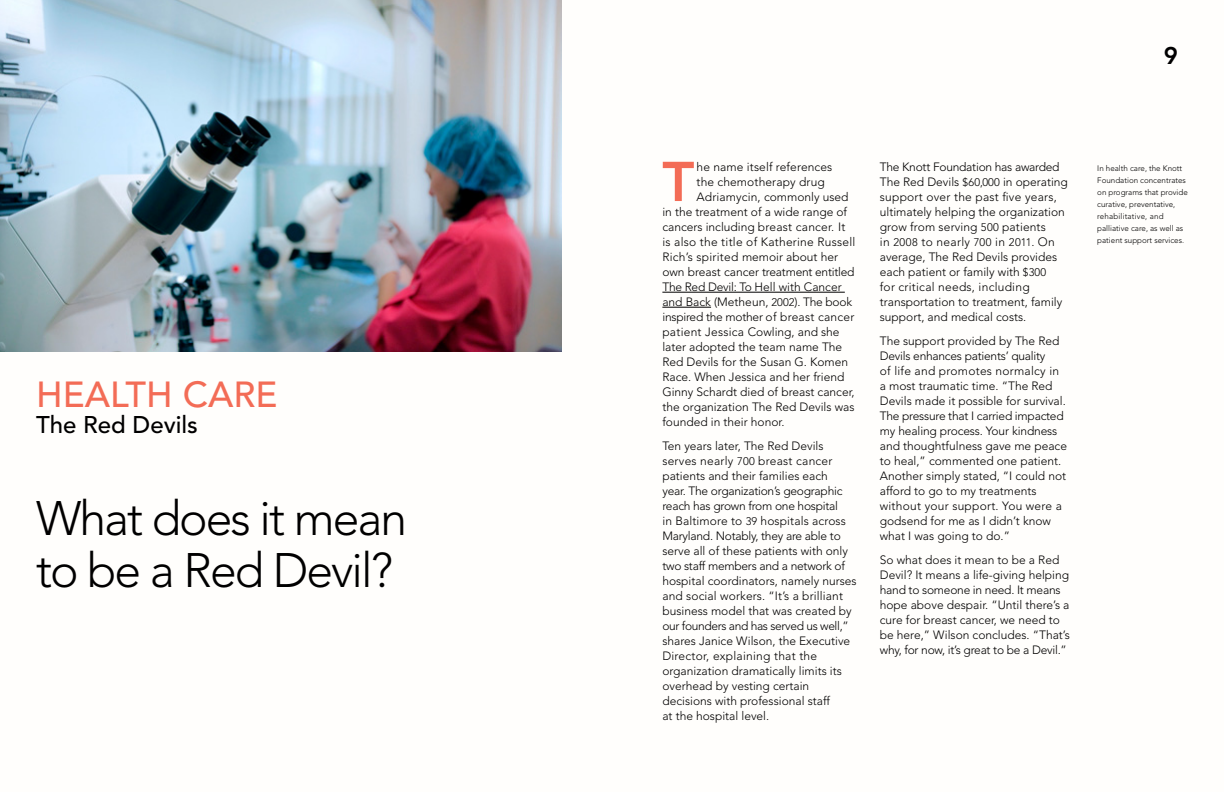
<style>
.page{position:relative;width:1224px;height:792px;background:#fff}
.page>*{position:absolute;margin:0;border:0;box-sizing:border-box;transform-origin:0 0}
.t1{font:800 55.4px "Avenir LT Std";color:#f36c56}
.t2{font:300 48px/52px "Avenir LT Std";letter-spacing:-.04em;color:#000}
.t3{font:500 36px "Avenir LT Std";color:#f36c56}
.t4{font:500 24px "Avenir LT Std";color:#000}
.t5{font:800 24px "Avenir LT Std";color:#000}
.t6{font:300 12px/15px "Avenir LT Std";color:#000}
.t7{font:300 12px "Avenir LT Std";letter-spacing:-.02em;color:#000}
.t8{font:300 12px "Avenir LT Std";letter-spacing:.02em;color:#000}
.t9{font:300 8px/12px "Avenir LT Std";color:#000}
.s1{font-size:11px}
</style>
<div class="page">
<img style="left:0;top:0;width:562px;height:351px">
<hr style="left:662px;top:292px;width:183px;height:1px;background:#000">
<hr style="left:662px;top:307px;width:49px;height:1px;background:#000">
<h3 class="t3" style="left:36px;top:373px;width:243px">HEALTH CARE</h3>
<h3 class="t4" style="left:36px;top:410px;width:163px">The Red Devils</h3>
<h2 class="t2" style="left:36px;top:493px;width:373px">What does it mean to be a Red Devil?</h2>
<h3 class="t5" style="left:1164px;top:42px;width:16px">9</h3>
<p class="t6" style="left:697px;top:159px;width:137px">he name itself references</p>
<p class="t6" style="left:697px;top:174px;width:130px">the chemotherapy drug</p>
<p class="t6" style="left:697px;top:189px;width:153px">Adriamycin, commonly used</p>
<p class="t6" style="left:662px;top:204px;width:186px">in the treatment of a wide range of</p>
<p class="t6" style="left:662px;top:219px;width:185px">cancers including breast cancer. It</p>
<p class="t8" style="left:662px;top:235px;width:194px">is also the title of Katherine Russell</p>
<p class="t6" style="left:662px;top:249px;width:177px">Rich’s spirited memoir about her</p>
<p class="t7" style="left:662px;top:265px;width:194px">own breast cancer treatment entitled</p>
<p class="t6" style="left:662px;top:279px;width:181px">The Red Devil: To Hell with Cancer</p>
<p class="t6" style="left:662px;top:294px;width:191px">and Back (Metheun, <span class="s1">2002</span>). The book</p>
<p class="t7" style="left:662px;top:310px;width:193px">inspired the mother of breast cancer</p>
<p class="t8" style="left:662px;top:325px;width:179px">patient Jessica Cowling, and she</p>
<p class="t6" style="left:662px;top:339px;width:181px">later adopted the team name The</p>
<p class="t6" style="left:662px;top:354px;width:187px">Red Devils for the Susan G. Komen</p>
<p class="t6" style="left:662px;top:369px;width:184px">Race. When Jessica and her friend</p>
<p class="t6" style="left:662px;top:384px;width:194px">Ginny Schardt died of breast cancer,</p>
<p class="t6" style="left:662px;top:399px;width:194px">the organization The Red Devils was</p>
<p class="t6" style="left:662px;top:414px;width:124px">founded in their honor.</p>
<p class="t6" style="left:662px;top:438px;width:196px">Ten years later, The Red Devils serves nearly <span class="s1">700</span> breast cancer patients and their families each<br>year. The organization’s geographic reach has grown from one hospital<br>in Baltimore to <span class="s1">39</span> hospitals across Maryland. Notably, they are able to serve all of these patients with only two staff members and a network of hospital coordinators, namely nurses and social workers. “It’s a brilliant business model that was created by our founders and has served us well,” shares Janice Wilson, the Executive Director, explaining that the organization dramatically limits its overhead by vesting certain decisions with professional staff<br>at the hospital level.</p>
<h1 class="t1" style="left:662px;top:149px;width:33px">T</h1>
<p class="t6" style="left:880px;top:159px;width:190px">The Knott Foundation has awarded<br>The Red Devils <span class="s1">$60,000</span> in operating support over the past five years, ultimately helping the organization grow from serving <span class="s1">500</span> patients<br>in <span class="s1">2008</span> to nearly <span class="s1">700</span> in <span class="s1">2011</span>. On average, The Red Devils provides each patient or family with <span class="s1">$300<br></span>for critical needs, including transportation to treatment, family support, and medical costs.</p>
<p class="t6" style="left:880px;top:333px;width:189px">The support provided by The Red<br>Devils enhances patients’ quality<br>of life and promotes normalcy in a most traumatic time. “The Red<br>Devils made it possible for survival.<br>The pressure that I carried impacted my healing process. Your kindness and thoughtfulness gave me peace to heal,” commented one patient.<br>Another simply stated, “I could not afford to go to my treatments without your support. You were a godsend for me as I didn’t know what I was going to do.”</p>
<p class="t6" style="left:880px;top:552px;width:191px">So what does it mean to be a Red Devil? It means a life-giving helping hand to someone in need. It means hope above despair. “Until there’s a cure for breast cancer, we need to be here,” Wilson concludes. “That’s why, for now, it’s great to be a Devil.”</p>
<p class="t9" style="left:1097px;top:162px;width:92px">In health care, the Knott<br>Foundation concentrates on programs that provide curative, preventative, rehabilitative, and palliative care, as well as patient support services.</p>
</div>
